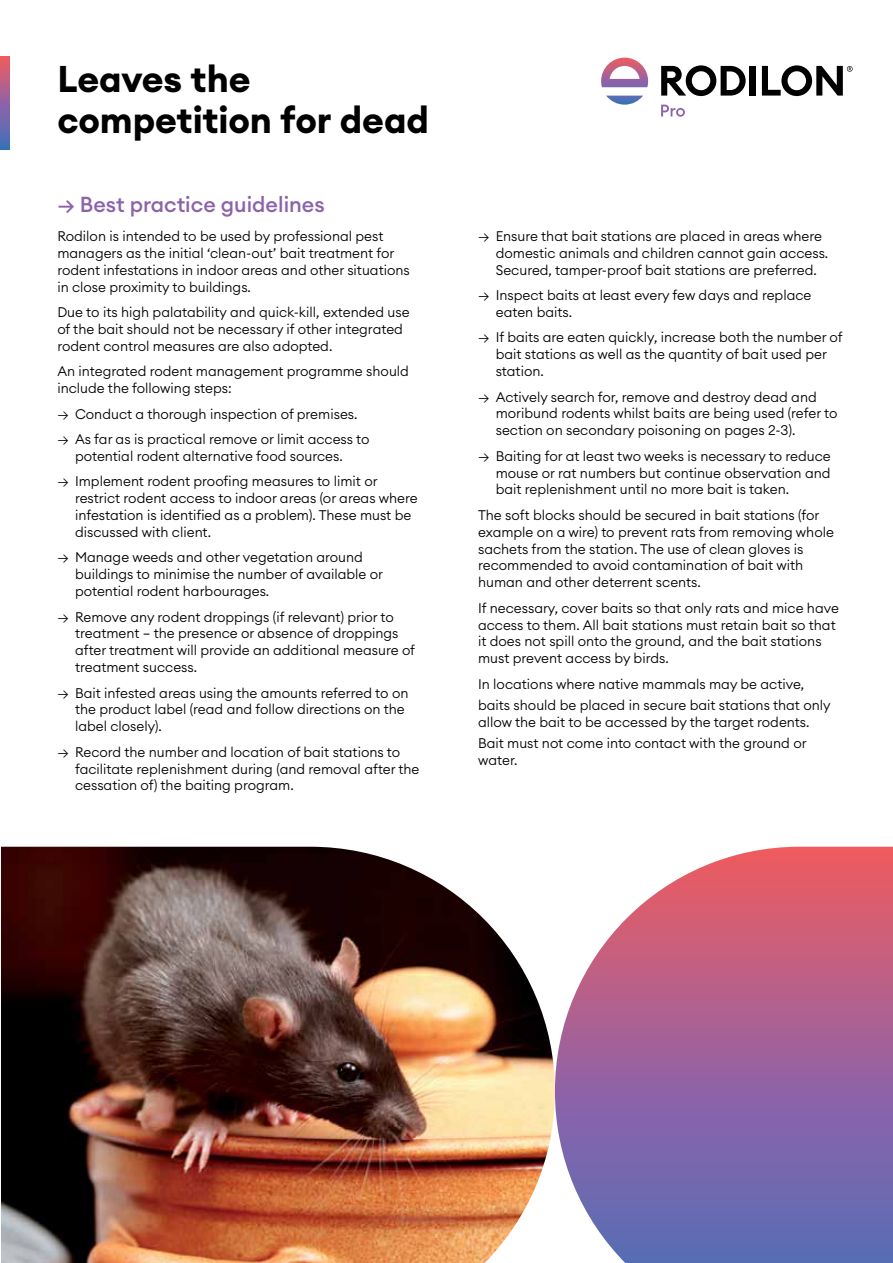
<style>
.page{position:relative;width:893px;height:1263px;background:#fff}
.page>*{position:absolute;margin:0;border:0;box-sizing:border-box;transform-origin:0 0}
.t1{font:700 36.75px/41.2px "Euclid Circular A";letter-spacing:-.005em;color:#000}
.t2{font:500 21.45px "Euclid Circular A";color:#8d62a9}
.t3{font:300 13.8px/16.8px "Euclid Circular A";color:#000}
</style>
<div class="page">
<img style="left:1px;top:847px;width:554px;height:416px">
<svg style="left:555px;top:847px;width:338px;height:416px;background:#a775a3"></svg>
<svg style="left:1px;top:56px;width:9px;height:94px"></svg>
<svg style="left:661px;top:105px;width:24px;height:12px"></svg>
<svg style="left:661px;top:65px;width:85px;height:31px"></svg>
<div style="left:750px;top:66px;width:6px;height:30px;background:#000"></div>
<svg style="left:762px;top:65px;width:91px;height:31px"></svg>
<svg style="left:601px;top:58px;width:47px;height:47px"></svg>
<h1 class="t1" style="left:57px;top:59px;width:373px">Leaves the competition for dead</h1>
<h2 class="t2" style="left:57px;top:191px;width:269px">→ Best practice guidelines</h2>
<p class="t3" style="left:57px;top:227px;width:354px">Rodilon is intended to be used by professional pest managers as the initial ‘clean-out’ bait treatment for rodent infestations in indoor areas and other situations in close proximity to buildings.</p>
<p class="t3" style="left:57px;top:303px;width:354px">Due to its high palatability and quick-kill, extended use of the bait should not be necessary if other integrated rodent control measures are also adopted.</p>
<p class="t3" style="left:57px;top:363px;width:353px">An integrated rodent management programme should include the following steps:</p>
<p class="t3" style="left:57px;top:405px;width:302px">→ Conduct a thorough inspection of premises.</p>
<p class="t3" style="left:75px;top:430px;width:296px;text-indent:-18px">→ As far as is practical remove or limit access to potential rodent alternative food sources.</p>
<p class="t3" style="left:75px;top:473px;width:344px;text-indent:-18px">→ Implement rodent proofing measures to limit or restrict rodent access to indoor areas (or areas where infestation is identified as a problem). These must be discussed with client.</p>
<p class="t3" style="left:75px;top:549px;width:310px;text-indent:-18px">→ Manage weeds and other vegetation around buildings to minimise the number of available or potential rodent harbourages.</p>
<p class="t3" style="left:75px;top:608px;width:342px;text-indent:-18px">→ Remove any rodent droppings (if relevant) prior to treatment – the presence or absence of droppings after treatment will provide an additional measure of treatment success.</p>
<p class="t3" style="left:75px;top:684px;width:335px;text-indent:-18px">→ Bait infested areas using the amounts referred to on the product label (read and follow directions on the label closely).</p>
<p class="t3" style="left:75px;top:743px;width:346px;text-indent:-18px">→ Record the number and location of bait stations to facilitate replenishment during (and removal after the cessation of) the baiting program.</p>
<p class="t3" style="left:496px;top:227px;width:334px;text-indent:-18px">→ Ensure that bait stations are placed in areas where domestic animals and children cannot gain access.<br>Secured, tamper-proof bait stations are preferred.</p>
<p class="t3" style="left:496px;top:287px;width:317px;text-indent:-18px">→ Inspect baits at least every few days and replace eaten baits.</p>
<p class="t3" style="left:496px;top:329px;width:349px;text-indent:-18px">→ If baits are eaten quickly, increase both the number of bait stations as well as the quantity of bait used per station.</p>
<p class="t3" style="left:496px;top:388px;width:343px;text-indent:-18px">→ Actively search for, remove and destroy dead and moribund rodents whilst baits are being used (refer to section on secondary poisoning on pages 2-3).</p>
<p class="t3" style="left:496px;top:447px;width:337px;text-align:justify;text-indent:-18px">→ Baiting for at least two weeks is necessary to reduce mouse or rat numbers but continue observation and bait replenishment until no more bait is taken.</p>
<p class="t3" style="left:478px;top:506px;width:357px">The soft blocks should be secured in bait stations (for example on a wire) to prevent rats from removing whole sachets from the station. The use of clean gloves is recommended to avoid contamination of bait with human and other deterrent scents.</p>
<p class="t3" style="left:478px;top:599px;width:362px">If necessary, cover baits so that only rats and mice have access to them. All bait stations must retain bait so that it does not spill onto the ground, and the bait stations must prevent access by birds.</p>
<p class="t3" style="left:478px;top:673px;width:354px;line-height:21.1px">In locations where native mammals may be active, baits should be placed in secure bait stations that only</p>
<p class="t3" style="left:478px;top:711px;width:333px;line-height:21.1px">allow the bait to be accessed by the target rodents.<br>Bait must not come into contact with the ground or</p>
<p class="t3" style="left:478px;top:751px;width:41px">water.</p>
</div>
